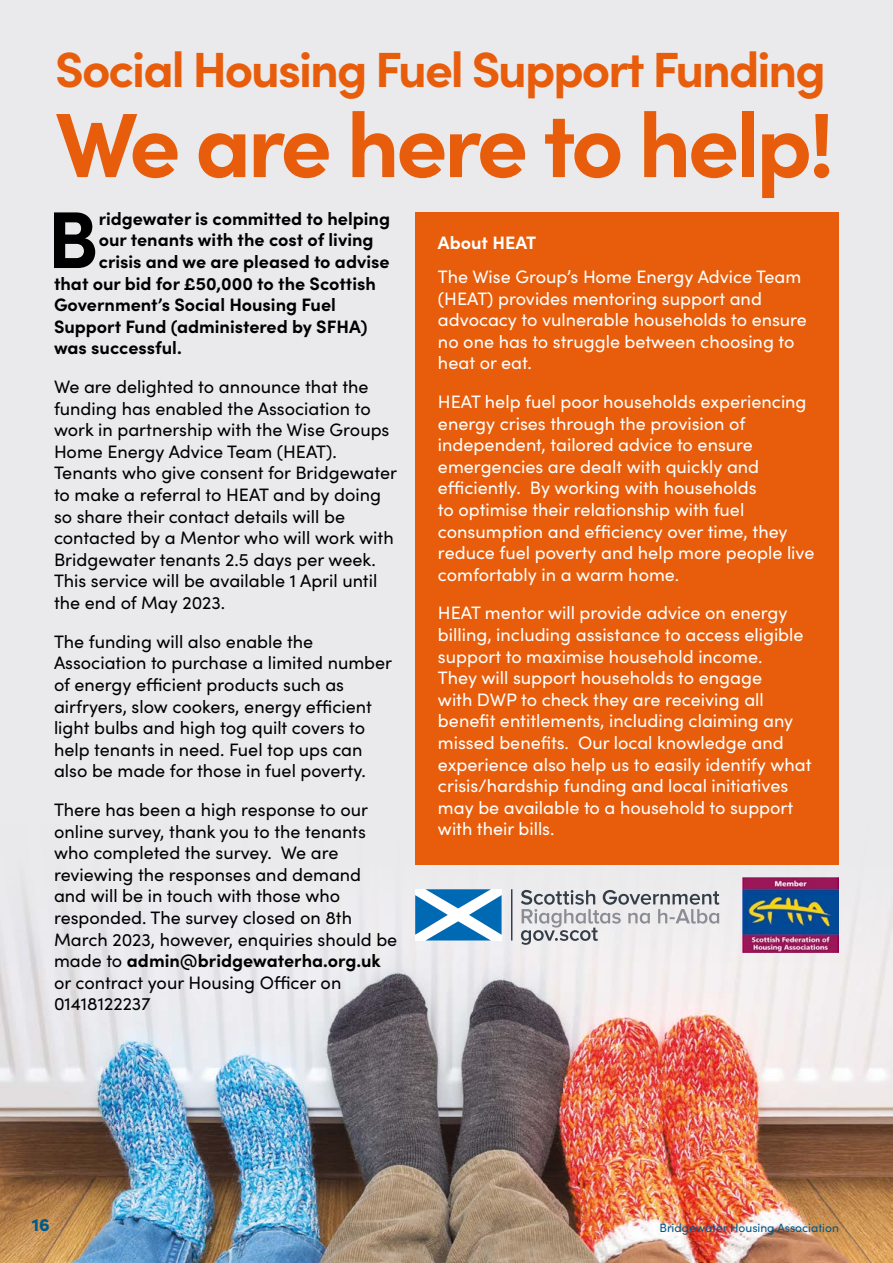
<style>
.page{position:relative;width:893px;height:1263px;background:#fff}
.page>*{position:absolute;margin:0;border:0;box-sizing:border-box;transform-origin:0 0}
.t1{font:700 91.5px "Sofia Pro";letter-spacing:-.04em;color:#e85d0b}
.t2{font:700 80.7px "Sofia Pro";color:#000}
.t3{font:700 49.5px "Sofia Pro";letter-spacing:-.04em;color:#e85d0b}
.t4{font:18px/21.6px "Sofia Pro";color:#000}
.t5{font:18px/21.6px "Sofia Pro";color:#fff}
.t6{font:700 18px "Sofia Pro";color:#000}
.t7{font:700 18px "Sofia Pro";color:#fff}
.t8{font:900 18px "Sofia Pro";color:#00598b}
.t9{font:12px "Sofia Pro";color:#00598b}
.s1{font-weight:700}
</style>
<div class="page">
<div style="left:0;top:0;width:893px;height:1039px;background:#eaeaec"></div>
<img style="left:0;top:864px;width:893px;height:399px">
<div style="left:415px;top:212px;width:424px;height:652px;background:#e85d0b"></div>
<hr style="left:511px;top:889px;width:1px;height:51px;background:#343e48">
<svg style="left:415px;top:889px;width:87px;height:51px;background:#6ea9d3"></svg>
<svg style="left:521px;top:890px;width:198px;height:55px"></svg>
<img style="left:743px;top:877px;width:96px;height:76px">
<h3 class="t3" style="left:55px;top:32px;width:772px">Social Housing Fuel Support Funding</h3>
<h1 class="t1" style="left:55px;top:74px;width:781px">We are here to help!</h1>
<h2 class="t2" style="left:47px;top:178px;width:53px">B</h2>
<p class="t6" style="left:99px;top:205px;width:293px">ridgewater is committed to helping</p>
<p class="t6" style="left:99px;top:226px;width:276px">our tenants with the cost of living</p>
<p class="t6" style="left:99px;top:248px;width:292px">crisis and we are pleased to advise</p>
<p class="t6" style="left:54px;top:269px;width:323px">that our bid for £50,000 to the Scottish</p>
<p class="t6" style="left:54px;top:291px;width:283px">Government’s Social Housing Fuel</p>
<p class="t6" style="left:54px;top:313px;width:315px">Support Fund (administered by SFHA)</p>
<p class="t6" style="left:54px;top:334px;width:129px">was successful.</p>
<p class="t4" style="left:54px;top:375px;width:345px">We are delighted to announce that the funding has enabled the Association to work in partnership with the Wise Groups Home Energy Advice Team (HEAT).<br>Tenants who give consent for Bridgewater to make a referral to HEAT and by doing so share their contact details will be contacted by a Mentor who will work with Bridgewater tenants 2.5 days per week.<br>This service will be available 1 April until the end of May 2023.</p>
<p class="t4" style="left:54px;top:630px;width:340px">The funding will also enable the Association to purchase a limited number of energy efficient products such as airfryers, slow cookers, energy efficient light bulbs and high tog quilt covers to help tenants in need. Fuel top ups can also be made for those in fuel poverty.</p>
<p class="t4" style="left:54px;top:798px;width:345px">There has been a high response to our online survey, thank you to the tenants who completed the survey. We are reviewing the responses and demand and will be in touch with those who responded. The survey closed on 8th March 2023, however, enquiries should be made to <span class="s1">admin@bridgewaterha.org.uk </span>or contract your Housing Officer on 01418122237</p>
<p class="t7" style="left:438px;top:228px;width:100px">About HEAT</p>
<p class="t5" style="left:438px;top:265px;width:371px">The Wise Group’s Home Energy Advice Team (HEAT) provides mentoring support and advocacy to vulnerable households to ensure no one has to struggle between choosing to heat or eat.</p>
<p class="t5" style="left:438px;top:390px;width:378px">HEAT help fuel poor households experiencing energy crises through the provision of independent, tailored advice to ensure emergencies are dealt with quickly and efficiently. By working with households<br>to optimise their relationship with fuel consumption and efficiency over time, they reduce fuel poverty and help more people live comfortably in a warm home.</p>
<p class="t5" style="left:438px;top:601px;width:375px">HEAT mentor will provide advice on energy billing, including assistance to access eligible support to maximise household income.<br>They will support households to engage<br>with DWP to check they are receiving all benefit entitlements, including claiming any missed benefits. Our local knowledge and experience also help us to easily identify what crisis/hardship funding and local initiatives may be available to a household to support with their bills.</p>
<p class="t8" style="left:32px;top:1211px;width:20px">16</p>
<p class="t9" style="left:659px;top:1219px;width:181px">Bridgewater Housing Association</p>
</div>
